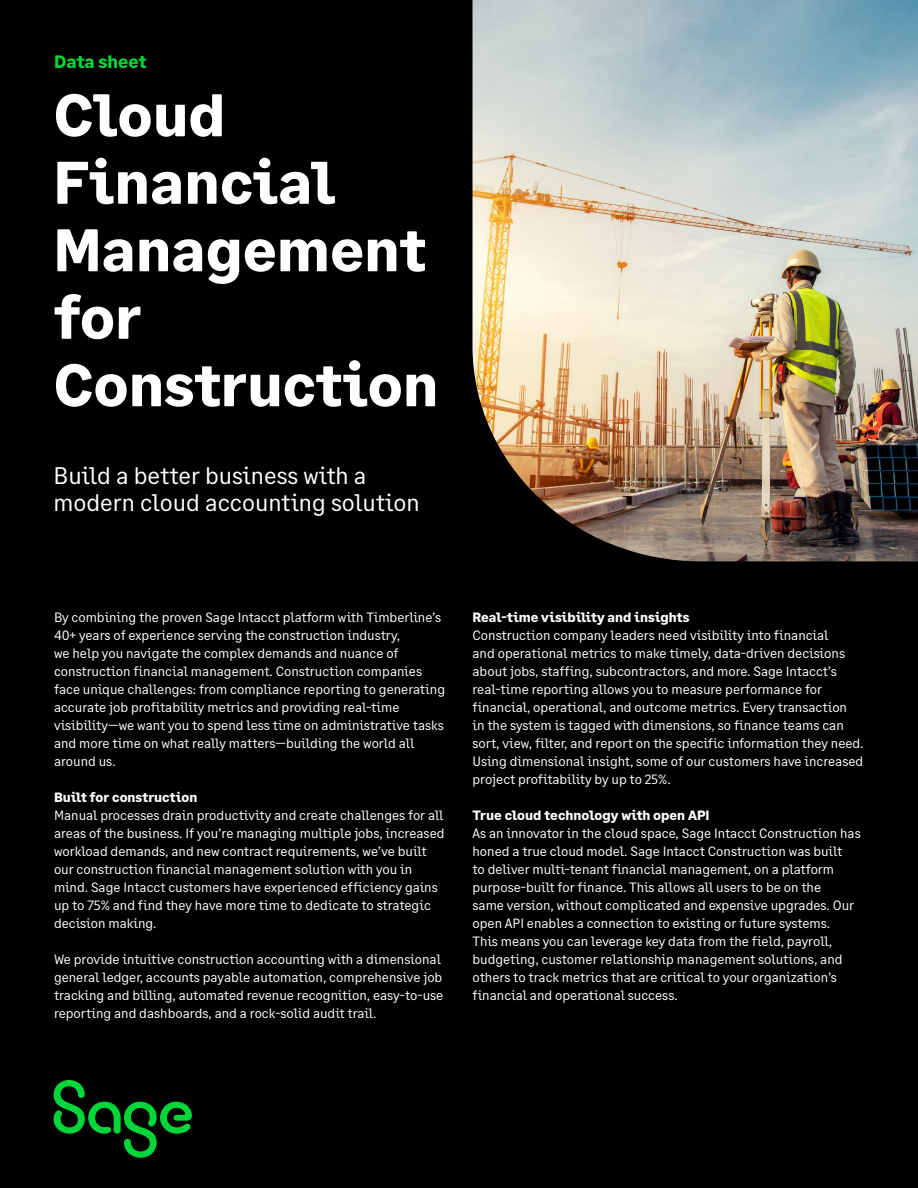
<style>
.page{position:relative;width:918px;height:1188px;background:#000}
.page>*{position:absolute;margin:0;border:0;box-sizing:border-box;transform-origin:0 0}
.t1{font:700 60px/67.5px "Sage Text";color:#fff}
.t2{font:24px/27px "Sage Text";color:#fff}
.t3{font:700 18px "Sage Text";color:#00d639}
.t4{font:13.5px/18px "Sage Text";color:#fff}
.t5{font:700 13.5px "Sage Text";color:#fff}
</style>
<div class="page">
<img style="left:472px;top:0;width:446px;height:561px">
<svg style="left:54px;top:1080px;width:138px;height:78px"></svg>
<h3 class="t3" style="left:54px;top:51px;width:94px">Data sheet</h3>
<h1 class="t1" style="left:53px;top:83px;width:387px">Cloud<br>Financial<br>Management for<br>Construction</h1>
<h2 class="t2" style="left:53px;top:462px;width:368px">Build a better business with a modern cloud accounting solution</h2>
<p class="t4" style="left:54px;top:609px;width:393px">By combining the proven Sage Intacct platform with Timberline’s 40+ years of experience serving the construction industry,<br>we help you navigate the complex demands and nuance of construction financial management. Construction companies face unique challenges: from compliance reporting to generating accurate job profitability metrics and providing real-time visibility—we want you to spend less time on administrative tasks and more time on what really matters—building the world all around us.</p>
<p class="t5" style="left:54px;top:789px;width:145px">Built for construction</p>
<p class="t4" style="left:54px;top:806px;width:392px">Manual processes drain productivity and create challenges for all areas of the business. If you’re managing multiple jobs, increased workload demands, and new contract requirements, we’ve built our construction financial management solution with you in mind. Sage Intacct customers have experienced efficiency gains up to 75% and find they have more time to dedicate to strategic decision making.</p>
<p class="t4" style="left:54px;top:950px;width:391px">We provide intuitive construction accounting with a dimensional general ledger, accounts payable automation, comprehensive job tracking and billing, automated revenue recognition, easy-to-use reporting and dashboards, and a rock-solid audit trail.</p>
<p class="t5" style="left:472px;top:609px;width:218px">Real-time visibility and insights</p>
<p class="t4" style="left:472px;top:627px;width:393px">Construction company leaders need visibility into financial<br>and operational metrics to make timely, data-driven decisions about jobs, staffing, subcontractors, and more. Sage Intacct’s real-time reporting allows you to measure performance for financial, operational, and outcome metrics. Every transaction<br>in the system is tagged with dimensions, so finance teams can sort, view, filter, and report on the specific information they need.<br>Using dimensional insight, some of our customers have increased project profitability by up to 25%.</p>
<p class="t5" style="left:472px;top:807px;width:239px">True cloud technology with open API</p>
<p class="t4" style="left:472px;top:825px;width:390px">As an innovator in the cloud space, Sage Intacct Construction has honed a true cloud model. Sage Intacct Construction was built<br>to deliver multi-tenant financial management, on a platform purpose-built for finance. This allows all users to be on the<br>same version, without complicated and expensive upgrades. Our open API enables a connection to existing or future systems.<br>This means you can leverage key data from the field, payroll, budgeting, customer relationship management solutions, and others to track metrics that are critical to your organization’s financial and operational success.</p>
</div>
